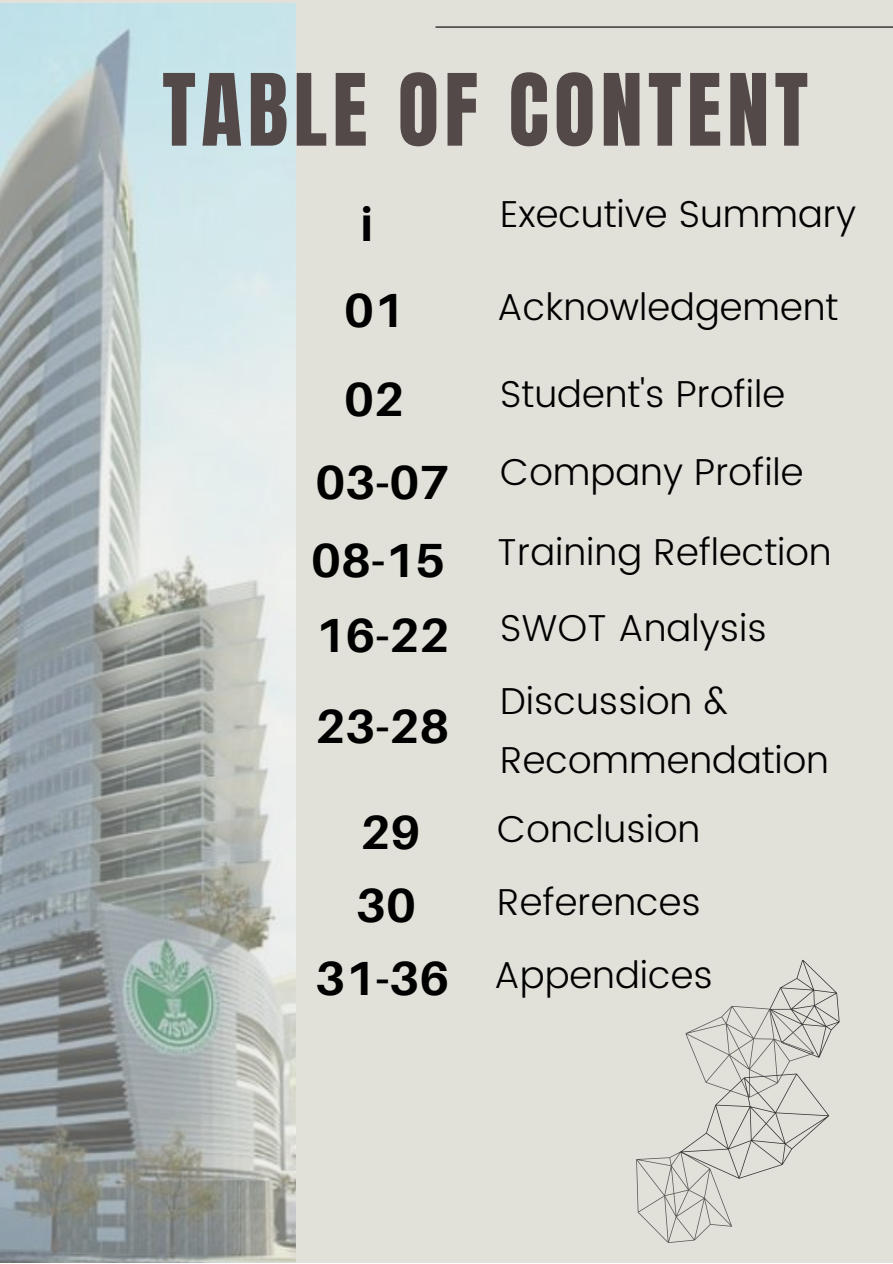
<style>
.page{position:relative;width:893px;height:1264px;background:#fff}
.page>*{position:absolute;margin:0;border:0;box-sizing:border-box;transform-origin:0 0}
.t1{font:84.6px "Anton";letter-spacing:.065em;color:#544949}
.t2{font:700 48px "Aileron";color:#000}
.t3{font:300 37.5px/59.6px "Poppins";color:#000}
</style>
<div class="page">
<div style="left:0;top:0;width:892px;height:1262px;background:#e1e0d9"></div>
<hr style="left:436px;top:26px;width:456px;height:2px;background:#000">
<img style="left:0;top:4px;width:295px;height:1258px">
<svg style="left:636px;top:959px;width:204px;height:284px"></svg>
<p class="t1" style="left:162px;top:49px;width:647px">TABLE OF CONTENT</p>
<p class="t2" style="left:360px;top:194px;width:14px">i</p>
<p class="t3" style="left:500px;top:184px;width:357px">Executive Summary</p>
<p class="t2" style="left:344px;top:281px;width:61px">01</p>
<p class="t3" style="left:497px;top:277px;width:342px">Acknowledgement</p>
<p class="t2" style="left:344px;top:369px;width:61px">02</p>
<p class="t3" style="left:500px;top:364px;width:286px">Student's Profile</p>
<p class="t2" style="left:315px;top:452px;width:136px">03-07</p>
<p class="t3" style="left:500px;top:442px;width:305px">Company Profile</p>
<p class="t2" style="left:311px;top:530px;width:136px">08-15</p>
<p class="t3" style="left:497px;top:522px;width:336px">Training Reflection</p>
<p class="t2" style="left:315px;top:605px;width:136px">16-22</p>
<p class="t3" style="left:500px;top:598px;width:268px">SWOT Analysis</p>
<p class="t3" style="left:500px;top:671px;width:330px">Discussion &amp;<br>Recommendation</p>
<p class="t2" style="left:315px;top:696px;width:136px">23-28</p>
<p class="t2" style="left:360px;top:802px;width:61px">29</p>
<p class="t3" style="left:497px;top:799px;width:204px">Conclusion</p>
<p class="t2" style="left:356px;top:875px;width:61px">30</p>
<p class="t3" style="left:497px;top:872px;width:205px">References</p>
<p class="t2" style="left:315px;top:948px;width:136px">31-36</p>
<p class="t3" style="left:494px;top:944px;width:220px">Appendices</p>
</div>
